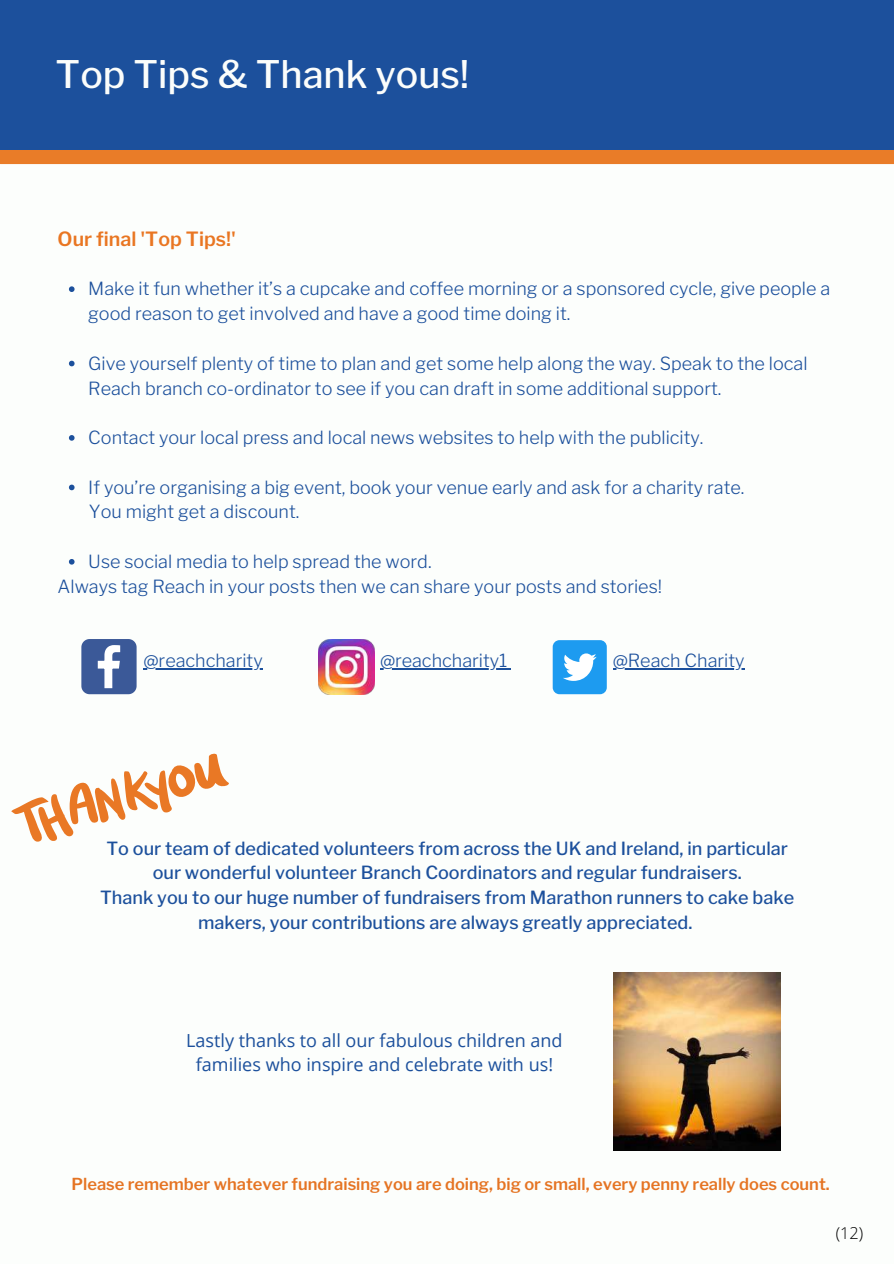
<style>
.page{position:relative;width:894px;height:1264px;background:#fff}
.page>*{position:absolute;margin:0;border:0;box-sizing:border-box;transform-origin:0 0}
.t1{font:500 37.65px "Libre Franklin";color:#fbfdfb}
.t2{font:600 19.5px "Libre Franklin";color:#e97622}
.t3{font:300 18px/24.8px "Libre Franklin";color:#1c509c}
.t4{font:500 18px/24.8px "Libre Franklin";color:#1c509c;text-align:center}
.t5{font:18px/24.8px "Open Sans";color:#1c509c;text-align:center}
.t6{font:600 16.5px "Libre Franklin";color:#e57423}
.t7{font:300 16.35px "Open Sans";color:#000}
</style>
<div class="page">
<div style="left:0;top:149px;width:893px;height:15px;background:#e97c28"></div>
<svg style="left:11px;top:753px;width:218px;height:89px"></svg>
<svg style="left:69px;top:286px;width:5px;height:6px"></svg>
<svg style="left:69px;top:361px;width:5px;height:5px"></svg>
<svg style="left:69px;top:435px;width:5px;height:5px"></svg>
<svg style="left:69px;top:484px;width:5px;height:6px"></svg>
<svg style="left:69px;top:559px;width:5px;height:5px"></svg>
<hr style="left:144px;top:668px;width:119px;height:1px;background:#1c509c">
<hr style="left:380px;top:668px;width:127px;height:1px;background:#1c509c">
<hr style="left:612px;top:668px;width:132px;height:1px;background:#1c509c">
<svg style="left:81px;top:639px;width:55px;height:55px"></svg>
<img style="left:319px;top:639px;width:55px;height:55px">
<div style="left:552px;top:640px;width:54px;height:54px;background:#1d9bf0;border-radius:7px"></div>
<svg style="left:563px;top:653px;width:33px;height:28px"></svg>
<div style="left:0;top:0;width:893px;height:150px;background:#1c509c"></div>
<img style="left:613px;top:972px;width:167px;height:178px">
<h1 class="t1" style="left:56px;top:52px;width:415px">Top Tips &amp; Thank yous!</h1>
<p class="t2" style="left:58px;top:227px;width:180px">Our final 'Top Tips!'</p>
<p class="t3" style="left:88px;top:276px;width:743px">Make it fun whether it’s a cupcake and coffee morning or a sponsored cycle, give people a good reason to get involved and have a good time doing it.</p>
<p class="t3" style="left:88px;top:351px;width:720px">Give yourself plenty of time to plan and get some help along the way. Speak to the local<br>Reach branch co-ordinator to see if you can draft in some additional support.</p>
<p class="t3" style="left:88px;top:425px;width:616px">Contact your local press and local news websites to help with the publicity.</p>
<p class="t3" style="left:88px;top:475px;width:657px">If you’re organising a big event, book your venue early and ask for a charity rate.</p>
<p class="t3" style="left:89px;top:499px;width:212px">You might get a discount.</p>
<p class="t3" style="left:88px;top:549px;width:345px">Use social media to help spread the word.</p>
<p class="t3" style="left:58px;top:574px;width:605px">Always tag Reach in your posts then we can share your posts and stories!</p>
<p class="t3" style="left:144px;top:648px;width:121px">@reachcharity</p>
<p class="t3" style="left:380px;top:648px;width:129px">@reachcharity1</p>
<p class="t3" style="left:612px;top:648px;width:133px">@Reach Charity</p>
<p class="t4" style="left:100px;top:835px;width:695px">To our team of dedicated volunteers from across the UK and Ireland, in particular our wonderful volunteer Branch Coordinators and regular fundraisers.<br>Thank you to our huge number of fundraisers from Marathon runners to cake bake makers, your contributions are always greatly appreciated.</p>
<p class="t5" style="left:186px;top:1027px;width:378px">Lastly thanks to all our fabulous children and families who inspire and celebrate with us!</p>
<p class="t6" style="left:71px;top:1174px;width:759px">Please remember whatever fundraising you are doing, big or small, every penny really does count.</p>
<p class="t7" style="left:835px;top:1221px;width:29px">(12)</p>
</div>
